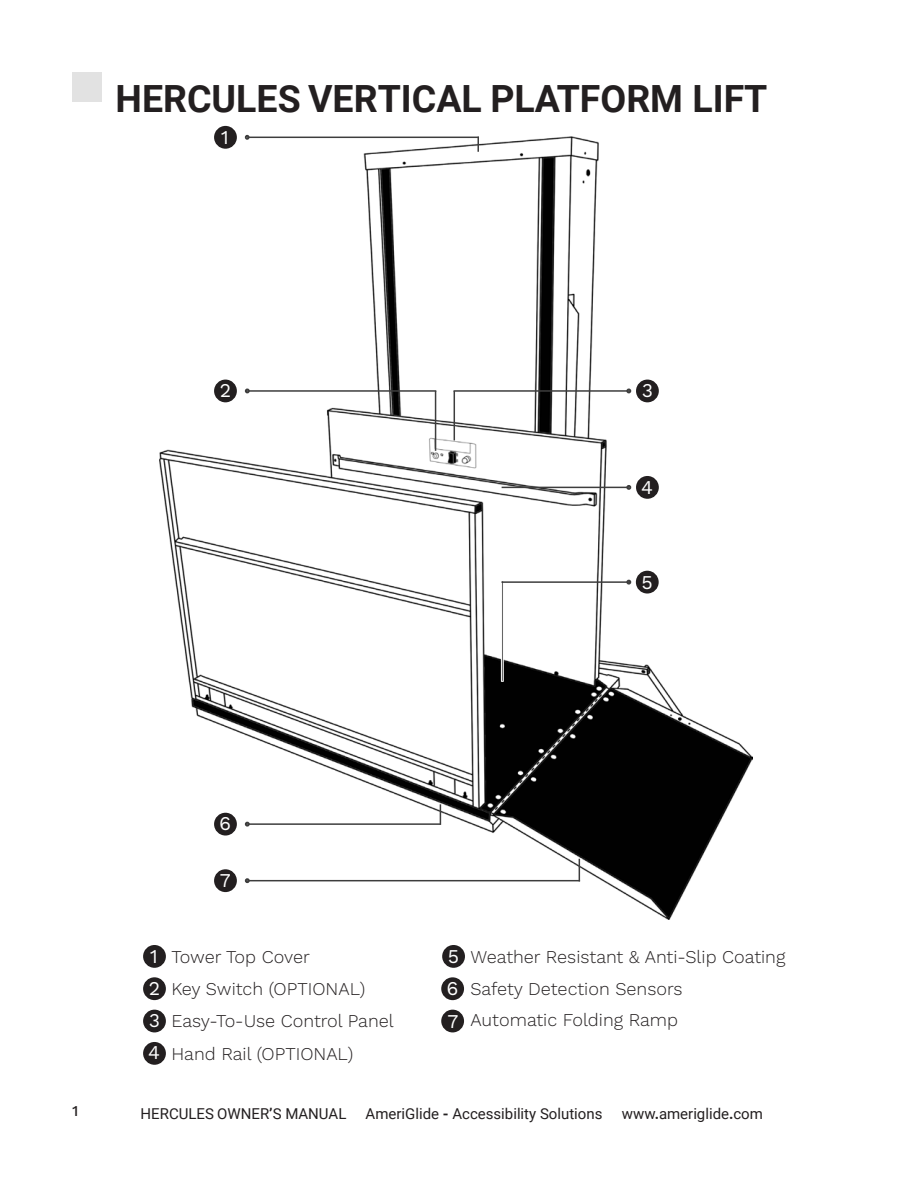
<style>
.page{position:relative;width:918px;height:1188px;background:#fff}
.page>*{position:absolute;margin:0;border:0;box-sizing:border-box;transform-origin:0 0}
.t1{font:700 37.5px "Roboto";color:#231f20}
.t2{font:19.5px "Work Sans";color:#fff}
.t3{font:300 18px "Work Sans";color:#231f20}
.t4{font:15px "Roboto";color:#231f20}
.t5{font:500 15px "Work Sans";color:#231f20}
.s1{font-weight:700}
</style>
<div class="page">
<div style="left:72px;top:72px;width:30px;height:30px;background:#e2e2e2"></div>
<div style="left:145px;top:946px;width:19px;height:20px;background:#231f20;border-radius:50%"></div>
<div style="left:143px;top:945px;width:23px;height:23px;border:3px solid #231f20;border-radius:50%"></div>
<div style="left:145px;top:979px;width:19px;height:20px;background:#231f20;border-radius:50%"></div>
<div style="left:143px;top:977px;width:23px;height:23px;border:3px solid #231f20;border-radius:50%"></div>
<div style="left:145px;top:1011px;width:19px;height:20px;background:#231f20;border-radius:50%"></div>
<div style="left:143px;top:1010px;width:23px;height:22px;border:3px solid #231f20;border-radius:50%"></div>
<div style="left:145px;top:1043px;width:19px;height:20px;background:#231f20;border-radius:50%"></div>
<div style="left:143px;top:1042px;width:23px;height:23px;border:3px solid #231f20;border-radius:50%"></div>
<div style="left:444px;top:946px;width:19px;height:20px;background:#231f20;border-radius:50%"></div>
<div style="left:442px;top:945px;width:23px;height:23px;border:3px solid #231f20;border-radius:50%"></div>
<div style="left:443px;top:979px;width:20px;height:20px;background:#231f20;border-radius:50%"></div>
<div style="left:441px;top:977px;width:23px;height:23px;border:3px solid #231f20;border-radius:50%"></div>
<div style="left:443px;top:1011px;width:20px;height:20px;background:#231f20;border-radius:50%"></div>
<div style="left:441px;top:1010px;width:23px;height:22px;border:3px solid #231f20;border-radius:50%"></div>
<img style="left:160px;top:137px;width:593px;height:782px">
<div style="left:216px;top:127px;width:19px;height:20px;background:#231f20;border-radius:50%"></div>
<div style="left:214px;top:126px;width:23px;height:23px;border:3px solid #231f20;border-radius:50%"></div>
<div style="left:216px;top:381px;width:19px;height:20px;background:#231f20;border-radius:50%"></div>
<div style="left:214px;top:380px;width:23px;height:22px;border:3px solid #231f20;border-radius:50%"></div>
<div style="left:638px;top:381px;width:19px;height:20px;background:#231f20;border-radius:50%"></div>
<div style="left:636px;top:380px;width:23px;height:22px;border:3px solid #231f20;border-radius:50%"></div>
<div style="left:216px;top:814px;width:19px;height:20px;background:#231f20;border-radius:50%"></div>
<div style="left:214px;top:813px;width:23px;height:23px;border:3px solid #231f20;border-radius:50%"></div>
<div style="left:216px;top:871px;width:19px;height:20px;background:#231f20;border-radius:50%"></div>
<div style="left:214px;top:869px;width:23px;height:23px;border:3px solid #231f20;border-radius:50%"></div>
<div style="left:638px;top:477px;width:19px;height:20px;background:#231f20;border-radius:50%"></div>
<div style="left:636px;top:476px;width:23px;height:23px;border:3px solid #231f20;border-radius:50%"></div>
<div style="left:637px;top:572px;width:20px;height:20px;background:#231f20;border-radius:50%"></div>
<div style="left:636px;top:571px;width:23px;height:23px;border:3px solid #231f20;border-radius:50%"></div>
<hr style="left:247px;top:137px;width:232px;height:1px;background:#3d3d3d">
<svg style="left:245px;top:135px;width:5px;height:5px"></svg>
<svg style="left:477px;top:138px;width:2px;height:14px"></svg>
<hr style="left:247px;top:390px;width:189px;height:2px;background:#3d3d3d">
<hr style="left:247px;top:823px;width:193px;height:2px;background:#3d3d3d">
<hr style="left:247px;top:880px;width:333px;height:1px;background:#3d3d3d">
<hr style="left:435px;top:391px;width:1px;height:60px;background:#3d3d3d">
<svg style="left:440px;top:804px;width:1px;height:21px"></svg>
<hr style="left:454px;top:391px;width:1px;height:49px;background:#3d3d3d">
<hr style="left:502px;top:581px;width:1px;height:100px;background:#3d3d3d">
<hr style="left:501px;top:583px;width:1px;height:99px;background:#fff">
<hr style="left:503px;top:583px;width:1px;height:99px;background:#fff">
<svg style="left:579px;top:859px;width:1px;height:21px"></svg>
<svg style="left:245px;top:389px;width:5px;height:4px"></svg>
<svg style="left:245px;top:822px;width:5px;height:5px"></svg>
<svg style="left:245px;top:878px;width:5px;height:5px"></svg>
<svg style="left:626px;top:389px;width:5px;height:4px"></svg>
<svg style="left:626px;top:485px;width:5px;height:5px"></svg>
<svg style="left:626px;top:580px;width:5px;height:5px"></svg>
<hr style="left:454px;top:390px;width:175px;height:2px;background:#3d3d3d">
<hr style="left:502px;top:487px;width:127px;height:1px;background:#3d3d3d">
<hr style="left:502px;top:581px;width:129px;height:2px;background:#3d3d3d">
<p class="t1" style="left:116px;top:73px;width:654px">HERCULES VERTICAL PLATFORM LIFT</p>
<p class="t2" style="left:221px;top:126px;width:9px">1</p>
<p class="t2" style="left:220px;top:379px;width:13px">2</p>
<p class="t2" style="left:642px;top:379px;width:13px">3</p>
<p class="t2" style="left:641px;top:475px;width:13px">4</p>
<p class="t2" style="left:642px;top:571px;width:13px">5</p>
<p class="t2" style="left:219px;top:812px;width:14px">6</p>
<p class="t2" style="left:220px;top:869px;width:12px">7</p>
<p class="t2" style="left:150px;top:945px;width:9px">1</p>
<p class="t3" style="left:171px;top:946px;width:140px">Tower Top Cover</p>
<p class="t2" style="left:149px;top:976px;width:13px">2</p>
<p class="t2" style="left:149px;top:1009px;width:13px">3</p>
<p class="t2" style="left:148px;top:1041px;width:13px">4</p>
<p class="t3" style="left:171px;top:978px;width:195px">Key Switch (OPTIONAL)</p>
<p class="t3" style="left:171px;top:1011px;width:224px">Easy-To-Use Control Panel</p>
<p class="t3" style="left:171px;top:1043px;width:183px">Hand Rail (OPTIONAL)</p>
<p class="t3" style="left:471px;top:946px;width:316px">Weather Resistant &amp; Anti-Slip Coating</p>
<p class="t2" style="left:448px;top:945px;width:13px">5</p>
<p class="t2" style="left:446px;top:977px;width:14px">6</p>
<p class="t2" style="left:447px;top:1010px;width:12px">7</p>
<p class="t3" style="left:471px;top:1010px;width:209px">Automatic Folding Ramp</p>
<p class="t3" style="left:471px;top:978px;width:214px">Safety Detection Sensors</p>
<p class="t5" style="left:72px;top:1102px;width:8px">1</p>
<p class="t4" style="left:141px;top:1103px;width:207px">HERCULES OWNER<span class="s1">’</span>S MANUAL</p>
<p class="t4" style="left:366px;top:1103px;width:238px">AmeriGlide <span class="s1">-</span> Accessibility Solutions</p>
<p class="t4" style="left:622px;top:1103px;width:143px">www<span class="s1">.</span>ameriglide<span class="s1">.</span>com</p>
</div>
